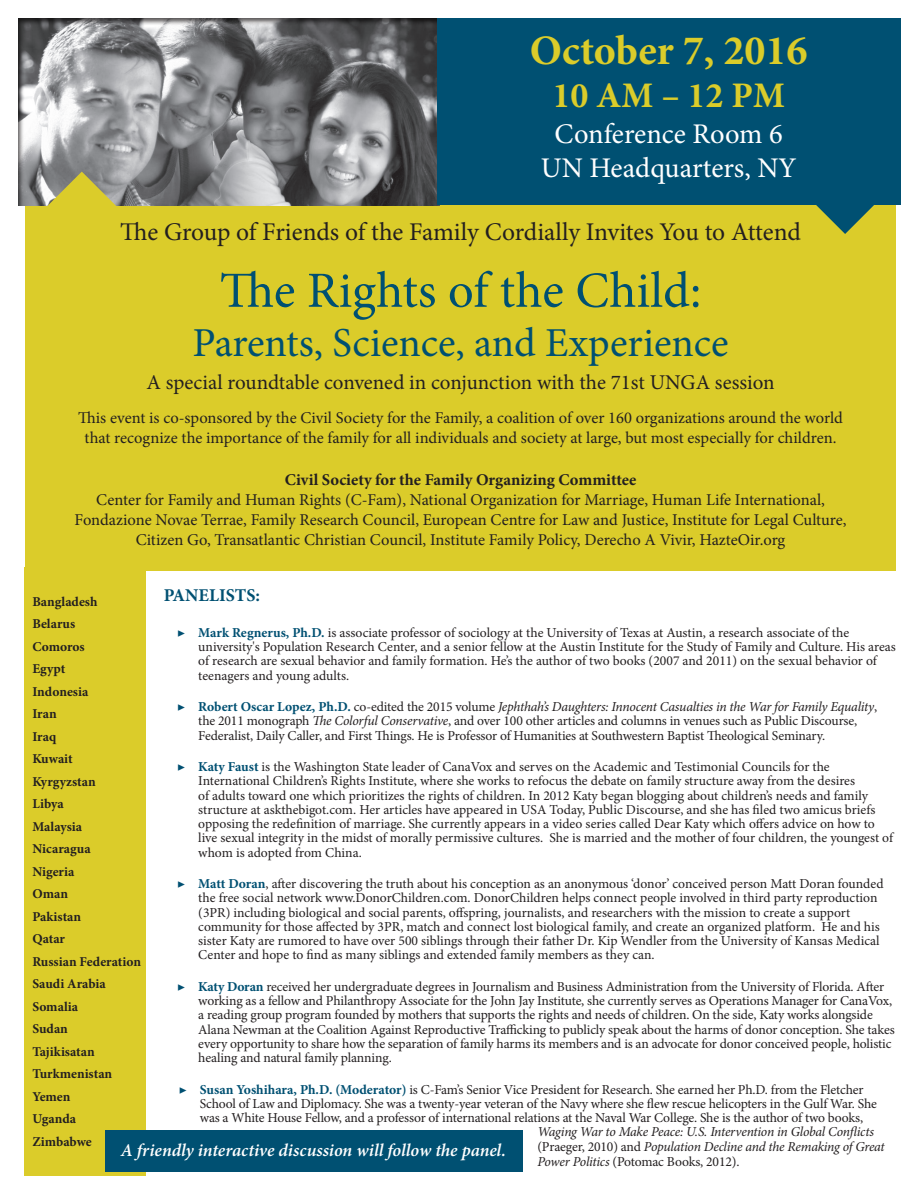
<style>
.page{position:relative;width:918px;height:1188px;background:#fff}
.page>*{position:absolute;margin:0;border:0;box-sizing:border-box;transform-origin:0 0}
.t1{font:50.7px "Minion Pro";color:#005072}
.t2{font:700 42px "Minion Pro";color:#dbcc2a}
.t3{font:41.1px "Minion Pro";color:#005072}
.t4{font:700 36px "Minion Pro";color:#dbcc2a}
.t5{font:28.5px/34.2px "Minion Pro";color:#fff;text-align:center}
.t6{font:25.5px "Minion Pro";letter-spacing:-.005em;color:#231f20}
.t7{font:21px "Minion Pro";color:#231f20}
.t8{font:italic 600 18px "Minion Pro";letter-spacing:-.005em;color:#fff}
.t9{font:700 18px "Minion Pro";color:#005072}
.t10{font:16.5px/19.8px "Minion Pro";color:#231f20;text-align:center}
.t11{font:13.65px/14.2px "Minion Pro";letter-spacing:-.005em;color:#231f20}
.t12{font:italic 13.65px "Minion Pro";letter-spacing:-.02em;color:#231f20}
.t13{font:700 13.5px "Minion Pro";color:#231f20}
.s1{font-weight:700}
.s2{color:#005072}
.s3{font-weight:700;color:#005072}
.s4{font-style:italic}
.s5{font-style:normal}
</style>
<div class="page">
<div style="left:25px;top:567px;width:121px;height:608px;background:#dbcc2a"></div>
<div style="left:25px;top:205px;width:871px;height:366px;background:#dbcc2a"></div>
<div style="left:17px;top:17px;width:442px;height:189px;background:#231f20;opacity:.75"></div>
<svg style="left:28px;top:172px;width:108px;height:34px;background:#a6a26f"></svg>
<div style="left:437px;top:18px;width:464px;height:187px;background:#005072"></div>
<svg style="left:816px;top:205px;width:58px;height:29px"></svg>
<div style="left:105px;top:1130px;width:418px;height:42px;background:#005072"></div>
<p class="t2" style="left:530px;top:21px;width:279px">October 7, 2016</p>
<p class="t4" style="left:552px;top:70px;width:234px">10 AM – 12 PM</p>
<p class="t5" style="left:541px;top:117px;width:257px">Conference Room 6<br>UN Headquarters, NY</p>
<p class="t6" style="left:120px;top:215px;width:682px">The Group of Friends of the Family Cordially Invites You to Attend</p>
<p class="t1" style="left:220px;top:257px;width:483px">The Rights of the Child:</p>
<p class="t3" style="left:192px;top:315px;width:538px">Parents, Science, and Experience</p>
<p class="t7" style="left:147px;top:368px;width:630px">A special roundtable convened in conjunction with the 71st UNGA session</p>
<p class="t10" style="left:78px;top:408px;width:766px">This event is co-sponsored by the Civil Society for the Family, a coalition of over 160 organizations around the world that recognize the importance of the family for all individuals and society at large, but most especially for children.</p>
<p class="t10" style="left:75px;top:470px;width:773px"><span class="s1">Civil Society for the Family Organizing Committee<br></span>Center for Family and Human Rights (C-Fam), National Organization for Marriage, Human Life International, Fondazione Novae Terrae, Family Research Council, European Centre for Law and Justice, Institute for Legal Culture, Citizen Go, Transatlantic Christian Council, Institute Family Policy, Derecho A Vivir, HazteOir.org</p>
<p class="t9" style="left:164px;top:582px;width:98px">PANELISTS:</p>
<p class="t11" style="left:198px;top:625px;width:699px;text-indent:-21px"><span class="s2">▶</span> <span class="s3">Mark Regnerus, Ph.D.</span> is associate professor of sociology at the University of Texas at Austin, a research associate of the university's Population Research Center, and a senior fellow at the Austin Institute for the Study of Family and Culture. His areas of research are sexual behavior and family formation. He’s the author of two books (2007 and 2011) on the sexual behavior of teenagers and young adults.</p>
<p class="t11" style="left:198px;top:700px;width:680px;text-indent:-21px"><span class="s2">▶</span> <span class="s3">Robert Oscar Lopez, Ph.D.</span> co-edited the 2015 volume <span class="s4">Jephthah’s Daughters: Innocent Casualties in the War for Family Equality</span>, the 2011 monograph <span class="s4">The Colorful Conservative</span>, and over 100 other articles and columns in venues such as Public Discourse,<br>Federalist, Daily Caller, and First Things. He is Professor of Humanities at Southwestern Baptist Theological Seminary.</p>
<p class="t11" style="left:198px;top:760px;width:696px;text-indent:-21px"><span class="s2">▶</span> <span class="s3">Katy Faust</span> is the Washington State leader of CanaVox and serves on the Academic and Testimonial Councils for the International Children’s Rights Institute, where she works to refocus the debate on family structure away from the desires<br>of adults toward one which prioritizes the rights of children. In 2012 Katy began blogging about children’s needs and family structure at askthebigot.com. Her articles have appeared in USA Today, Public Discourse, and she has filed two amicus briefs opposing the redefinition of marriage. She currently appears in a video series called Dear Katy which offers advice on how to live sexual integrity in the midst of morally permissive cultures. She is married and the mother of four children, the youngest of whom is adopted from China.</p>
<p class="t11" style="left:198px;top:877px;width:687px;text-indent:-21px"><span class="s2">▶</span> <span class="s3">Matt Doran</span>, after discovering the truth about his conception as an anonymous ‘donor’ conceived person Matt Doran founded the free social network www.DonorChildren.com. DonorChildren helps connect people involved in third party reproduction (3PR) including biological and social parents, offspring, journalists, and researchers with the mission to create a support community for those affected by 3PR, match and connect lost biological family, and create an organized platform. He and his sister Katy are rumored to have over 500 siblings through their father Dr. Kip Wendler from the University of Kansas Medical Center and hope to find as many siblings and extended family members as they can.</p>
<p class="t11" style="left:198px;top:979px;width:698px;text-indent:-21px"><span class="s2">▶</span> <span class="s3">Katy Doran</span> received her undergraduate degrees in Journalism and Business Administration from the University of Florida. After working as a fellow and Philanthropy Associate for the John Jay Institute, she currently serves as Operations Manager for CanaVox, a reading group program founded by mothers that supports the rights and needs of children. On the side, Katy works alongside Alana Newman at the Coalition Against Reproductive Trafficking to publicly speak about the harms of donor conception. She takes every opportunity to share how the separation of family harms its members and is an advocate for donor conceived people, holistic healing and natural family planning.</p>
<p class="t11" style="left:179px;top:1082px;width:686px"><span class="s2">▶</span> <span class="s3">Susan Yoshihara, Ph.D. (Moderator)</span> is C-Fam’s Senior Vice President for Research. She earned her Ph.D. from the Fletcher</p>
<p class="t11" style="left:200px;top:1096px;width:679px">School of Law and Diplomacy. She was a twenty-year veteran of the Navy where she flew rescue helicopters in the Gulf War. She</p>
<p class="t11" style="left:200px;top:1111px;width:665px">was a White House Fellow, and a professor of international relations at the Naval War College. She is the author of two books,</p>
<p class="t12" style="left:537px;top:1123px;width:338px">Waging War to Make Peace: U.S. Intervention in Global Conflicts</p>
<p class="t12" style="left:537px;top:1138px;width:349px"><span class="s5">(Praeger, 2010) and</span> Population Decline and the Remaking of Great</p>
<p class="t11" style="left:537px;top:1155px;width:204px"><span class="s4">Power Politics</span> (Potomac Books, 2012).</p>
<p class="t13" style="left:32px;top:592px;width:67px">Bangladesh</p>
<p class="t13" style="left:32px;top:614px;width:44px">Belarus</p>
<p class="t13" style="left:32px;top:637px;width:54px">Comoros</p>
<p class="t13" style="left:32px;top:659px;width:35px">Egypt</p>
<p class="t13" style="left:32px;top:682px;width:57px">Indonesia</p>
<p class="t13" style="left:32px;top:704px;width:26px">Iran</p>
<p class="t13" style="left:32px;top:727px;width:25px">Iraq</p>
<p class="t13" style="left:32px;top:749px;width:42px">Kuwait</p>
<p class="t13" style="left:32px;top:772px;width:65px">Kyrgyzstan</p>
<p class="t13" style="left:32px;top:794px;width:33px">Libya</p>
<p class="t13" style="left:32px;top:817px;width:51px">Malaysia</p>
<p class="t13" style="left:32px;top:839px;width:60px">Nicaragua</p>
<p class="t13" style="left:32px;top:862px;width:44px">Nigeria</p>
<p class="t13" style="left:32px;top:884px;width:37px">Oman</p>
<p class="t13" style="left:32px;top:907px;width:50px">Pakistan</p>
<p class="t13" style="left:32px;top:929px;width:34px">Qatar</p>
<p class="t13" style="left:32px;top:952px;width:110px">Russian Federation</p>
<p class="t13" style="left:32px;top:974px;width:75px">Saudi Arabia</p>
<p class="t13" style="left:32px;top:997px;width:47px">Somalia</p>
<p class="t13" style="left:32px;top:1019px;width:37px">Sudan</p>
<p class="t13" style="left:32px;top:1042px;width:64px">Tajikisatan</p>
<p class="t13" style="left:32px;top:1064px;width:81px">Turkmenistan</p>
<p class="t13" style="left:32px;top:1087px;width:40px">Yemen</p>
<p class="t13" style="left:32px;top:1109px;width:45px">Uganda</p>
<p class="t13" style="left:32px;top:1132px;width:61px">Zimbabwe</p>
<p class="t8" style="left:121px;top:1138px;width:387px">A friendly interactive discussion will follow the panel.</p>
</div>
